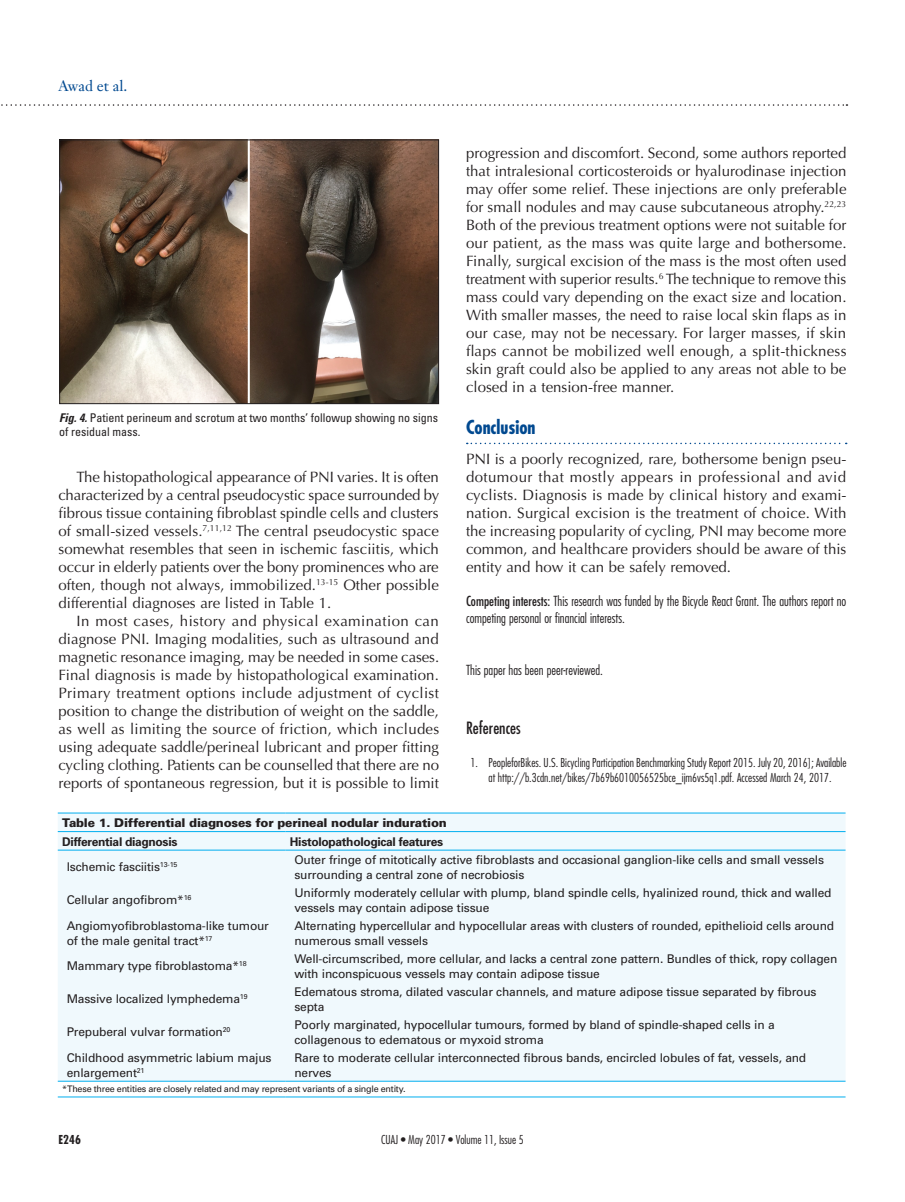
<style>
.page{position:relative;width:905px;height:1202px;background:#fff}
.page>*{position:absolute;margin:0;border:0;box-sizing:border-box;transform-origin:0 0}
.t1{font:700 condensed 18.75px "Futura";color:#014990}
.t2{font:condensed 16.5px "Futura";color:#231f20}
.t3{font:15px/18px "Optima";color:#231f20;text-align:justify}
.t4{font:15px "Janson Text";color:#014990}
.t5{font:300 condensed 13.5px/16.5px "Futura";color:#231f20}
.t6{font:12px/15px "Univers";letter-spacing:-.015em;color:#231f20}
.t7{font:300 condensed 12px/15px "Futura";color:#231f20;text-align:center}
.t8{font:condensed 12px/14.4px "Univers";color:#231f20}
.t9{font:900 12px "Univers";letter-spacing:-.015em;color:#231f20}
.t10{font:700 12px "Univers";letter-spacing:-.025em;color:#231f20}
.t11{font:700 condensed 12px "Futura";color:#231f20}
.t12{font:9px "Univers";letter-spacing:-.025em;color:#231f20}
.s1{font-weight:700;font-style:italic}
.s2{font-weight:400}
</style>
<div class="page">
<svg style="left:466px;top:442px;width:380px;height:2px"></svg>
<svg style="left:1px;top:104px;width:846px;height:2px"></svg>
<img style="left:61px;top:142px;width:376px;height:260px">
<div style="left:59px;top:140px;width:380px;height:264px;border:1px solid #231f20"></div>
<div style="left:58px;top:813px;width:787px;height:267px;background:#f0f9fd"></div>
<hr style="left:58px;top:812px;width:227px;height:1px;background:#00aeef">
<hr style="left:285px;top:812px;width:560px;height:1px;background:#00aeef">
<hr style="left:58px;top:831px;width:227px;height:1px;background:#00aeef">
<hr style="left:285px;top:831px;width:560px;height:1px;background:#00aeef">
<hr style="left:58px;top:1080px;width:227px;height:1px;background:#00aeef">
<hr style="left:285px;top:1080px;width:560px;height:1px;background:#00aeef">
<hr style="left:58px;top:1096px;width:227px;height:1px;background:#00aeef">
<hr style="left:285px;top:1096px;width:560px;height:1px;background:#00aeef">
<hr style="left:58px;top:850px;width:227px;height:1px;background:#00aeef">
<hr style="left:285px;top:850px;width:560px;height:1px;background:#00aeef">
<p class="t4" style="left:58px;top:76px;width:70px">Awad et al.</p>
<p class="t8" style="left:59px;top:410px;width:380px"><span class="s1">Fig. 4.</span> Patient perineum and scrotum at two months’ followup showing no signs of residual mass.</p>
<p class="t3" style="left:58px;top:468px;width:382px;text-indent:18px">The histopathological appearance of PNI varies. It is often characterized by a central pseudocystic space surrounded by fibrous tissue containing fibroblast spindle cells and clusters of small-sized vessels.<sup>7,11,12</sup> The central pseudocystic space somewhat resembles that seen in ischemic fasciitis, which occur in elderly patients over the bony prominences who are often, though not always, immobilized.<sup>13-15</sup> Other possible differential diagnoses are listed in Table 1.</p>
<p class="t3" style="left:59px;top:612px;width:382px;text-indent:18px">In most cases, history and physical examination can diagnose PNI. Imaging modalities, such as ultrasound and magnetic resonance imaging, may be needed in some cases.<br>Final diagnosis is made by histopathological examination.<br>Primary treatment options include adjustment of cyclist position to change the distribution of weight on the saddle, as well as limiting the source of friction, which includes using adequate saddle/perineal lubricant and proper fitting cycling clothing. Patients can be counselled that there are no reports of spontaneous regression, but it is possible to limit</p>
<p class="t3" style="left:466px;top:144px;width:382px">progression and discomfort. Second, some authors reported that intralesional corticosteroids or hyalurodinase injection may offer some relief. These injections are only preferable for small nodules and may cause subcutaneous atrophy.<sup>22,23<br></sup>Both of the previous treatment options were not suitable for our patient, as the mass was quite large and bothersome.<br>Finally, surgical excision of the mass is the most often used treatment with superior results.<sup>6</sup> The technique to remove this mass could vary depending on the exact size and location.<br>With smaller masses, the need to raise local skin flaps as in our case, may not be necessary. For larger masses, if skin flaps cannot be mobilized well enough, a split-thickness skin graft could also be applied to any areas not able to be closed in a tension-free manner.</p>
<p class="t1" style="left:466px;top:414px;width:71px">Conclusion</p>
<p class="t3" style="left:466px;top:450px;width:382px">PNI is a poorly recognized, rare, bothersome benign pseu&shy;dotumour that mostly appears in professional and avid cyclists. Diagnosis is made by clinical history and exami&shy;nation. Surgical excision is the treatment of choice. With the increasing popularity of cycling, PNI may become more common, and healthcare providers should be aware of this entity and how it can be safely removed.</p>
<p class="t5" style="left:466px;top:593px;width:382px"><span class="s2">Competing interests:</span> This research was funded by the Bicycle React Grant. The authors report no competing personal or financial interests.</p>
<p class="t5" style="left:466px;top:662px;width:138px">This paper has been peer-reviewed.</p>
<p class="t2" style="left:466px;top:717px;width:56px">References</p>
<p class="t7" style="left:470px;top:754px;width:377px">1. PeopleforBikes. U.S. Bicycling Participation Benchmarking Study Report 2015. July 20, 2016]; Available at http://b.3cdn.net/bikes/7b69b6010056525bce_ijm6vs5q1.pdf. Accessed March 24, 2017.</p>
<p class="t9" style="left:62px;top:815px;width:386px">Table 1. Differential diagnoses for perineal nodular induration</p>
<p class="t10" style="left:62px;top:834px;width:117px">Differential diagnosis</p>
<p class="t10" style="left:290px;top:834px;width:155px">Histolopathological features</p>
<p class="t6" style="left:67px;top:859px;width:112px">Ischemic fasciitis<sup>13-15</sup></p>
<p class="t6" style="left:294px;top:852px;width:531px">Outer fringe of mitotically active fibroblasts and occasional ganglion-like cells and small vessels surrounding a central zone of necrobiosis</p>
<p class="t6" style="left:67px;top:892px;width:126px">Cellular angofibrom*<sup>16</sup></p>
<p class="t6" style="left:294px;top:885px;width:538px">Uniformly moderately cellular with plump, bland spindle cells, hyalinized round, thick and walled vessels may contain adipose tissue</p>
<p class="t6" style="left:67px;top:918px;width:204px">Angiomyofibroblastoma-like tumour of the male genital tract*<sup>17</sup></p>
<p class="t6" style="left:294px;top:918px;width:541px">Alternating hypercellular and hypocellular areas with clusters of rounded, epithelioid cells around numerous small vessels</p>
<p class="t6" style="left:67px;top:958px;width:181px">Mammary type fibroblastoma*<sup>18</sup></p>
<p class="t6" style="left:294px;top:951px;width:544px">Well-circumscribed, more cellular, and lacks a central zone pattern. Bundles of thick, ropy collagen with inconspicuous vessels may contain adipose tissue</p>
<p class="t6" style="left:67px;top:991px;width:182px">Massive localized lymphedema<sup>19</sup></p>
<p class="t6" style="left:294px;top:984px;width:523px">Edematous stroma, dilated vascular channels, and mature adipose tissue separated by fibrous septa</p>
<p class="t6" style="left:67px;top:1024px;width:165px">Prepuberal vulvar formation<sup>20</sup></p>
<p class="t6" style="left:294px;top:1017px;width:481px">Poorly marginated, hypocellular tumours, formed by bland of spindle-shaped cells in a collagenous to edematous or myxoid stroma</p>
<p class="t6" style="left:67px;top:1050px;width:206px">Childhood asymmetric labium majus enlargement<sup>21</sup></p>
<p class="t6" style="left:294px;top:1050px;width:513px">Rare to moderate cellular interconnected fibrous bands, encircled lobules of fat, vessels, and nerves</p>
<p class="t12" style="left:62px;top:1084px;width:345px">*These three entities are closely related and may represent variants of a single entity.</p>
<p class="t11" style="left:59px;top:1131px;width:24px">E246</p>
<p class="t7" style="left:381px;top:1132px;width:144px">CUAJ • May 2017 • Volume 11, Issue 5</p>
</div>
